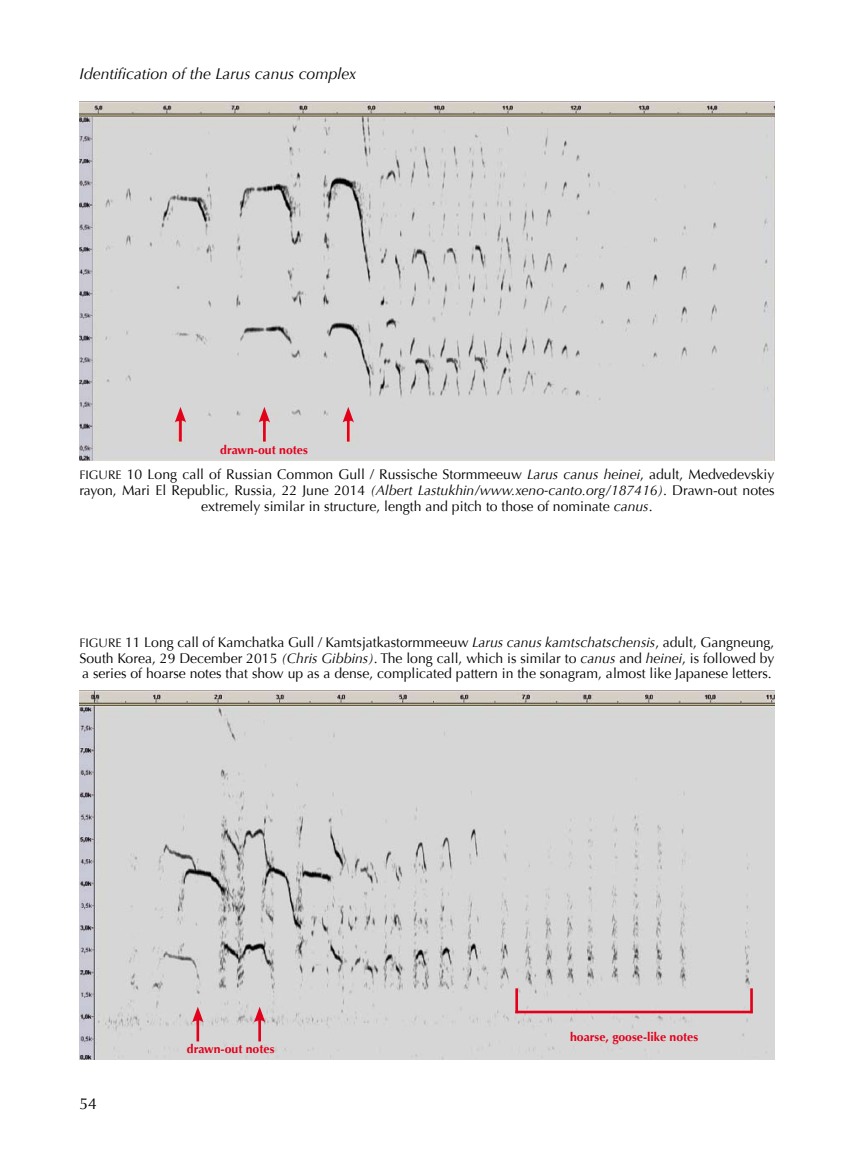
<style>
.page{position:relative;width:844px;height:1166px;background:#fff}
.page>*{position:absolute;margin:0;border:0;box-sizing:border-box;transform-origin:0 0}
.Normaal{font:italic 15.75px "Optima";color:#000}
.t1{font:15.75px "Optima";color:#000}
.Normaal-2{font:14px/15.8px "Optima";color:#000;text-align:justify}
.Normaal-3{font:700 12.25px "Optima";color:#e2001a}
.Normaal-4{font:12.25px "Optima";color:#000}
.s1{font-style:italic}
</style>
<div class="page">
<img style="left:79px;top:102px;width:695px;height:358px">
<hr style="left:179px;top:418px;width:3px;height:23px;background:#e2001a">
<svg style="left:175px;top:407px;width:11px;height:15px"></svg>
<hr style="left:263px;top:418px;width:2px;height:23px;background:#e2001a">
<svg style="left:258px;top:407px;width:12px;height:15px"></svg>
<hr style="left:347px;top:418px;width:2px;height:23px;background:#e2001a">
<svg style="left:342px;top:407px;width:12px;height:15px"></svg>
<img style="left:79px;top:690px;width:695px;height:369px">
<hr style="left:258px;top:1017px;width:3px;height:24px;background:#e2001a">
<svg style="left:254px;top:1007px;width:11px;height:15px"></svg>
<hr style="left:196px;top:1017px;width:3px;height:24px;background:#e2001a">
<svg style="left:192px;top:1007px;width:11px;height:15px"></svg>
<hr style="left:515px;top:1010px;width:237px;height:3px;background:#e2001a">
<hr style="left:515px;top:988px;width:3px;height:25px;background:#e2001a">
<hr style="left:750px;top:988px;width:2px;height:25px;background:#e2001a">
<p class="Normaal" style="left:79px;top:64px;width:278px">Identification of the Larus canus complex</p>
<p class="Normaal-3" style="left:220px;top:442px;width:89px">drawn-out notes</p>
<p class="Normaal-4" style="left:79px;top:468px;width:15px">Figure</p>
<p class="Normaal-2" style="left:127px;top:467px;width:649px">10 Long call of Russian Common Gull / Russische Stormmeeuw <span class="s1">Larus canus heinei</span>, adult, Medvedevskiy</p>
<p class="Normaal-2" style="left:79px;top:483px;width:696px">rayon, Mari El Republic, Russia, 22 June 2014 <span class="s1">(Albert Lastukhin/www.xeno-canto.org/187416)</span>. Drawn-out notes</p>
<p class="Normaal-2" style="left:201px;top:498px;width:453px">extremely similar in structure, length and pitch to those of nominate <span class="s1">canus</span>.</p>
<p class="Normaal-2" style="left:79px;top:634px;width:696px;text-indent:46px">11 Long call of Kamchatka Gull / Kamtsjatkastormmeeuw <span class="s1">Larus canus kamtschatschensis</span>, adult, Gangneung, South Korea, 29 December 2015 <span class="s1">(Chris Gibbins)</span>. The long call, which is similar to <span class="s1">canus</span> and <span class="s1">heinei</span>, is followed by a series of hoarse notes that show up as a dense, complicated pattern in the sonagram, almost like Japanese letters.</p>
<p class="Normaal-4" style="left:79px;top:635px;width:15px">Figure</p>
<p class="t1" style="left:79px;top:1094px;width:19px">54</p>
<p class="Normaal-3" style="left:187px;top:1041px;width:89px">drawn-out notes</p>
<p class="Normaal-3" style="left:570px;top:1029px;width:129px">hoarse, goose-like notes</p>
</div>
